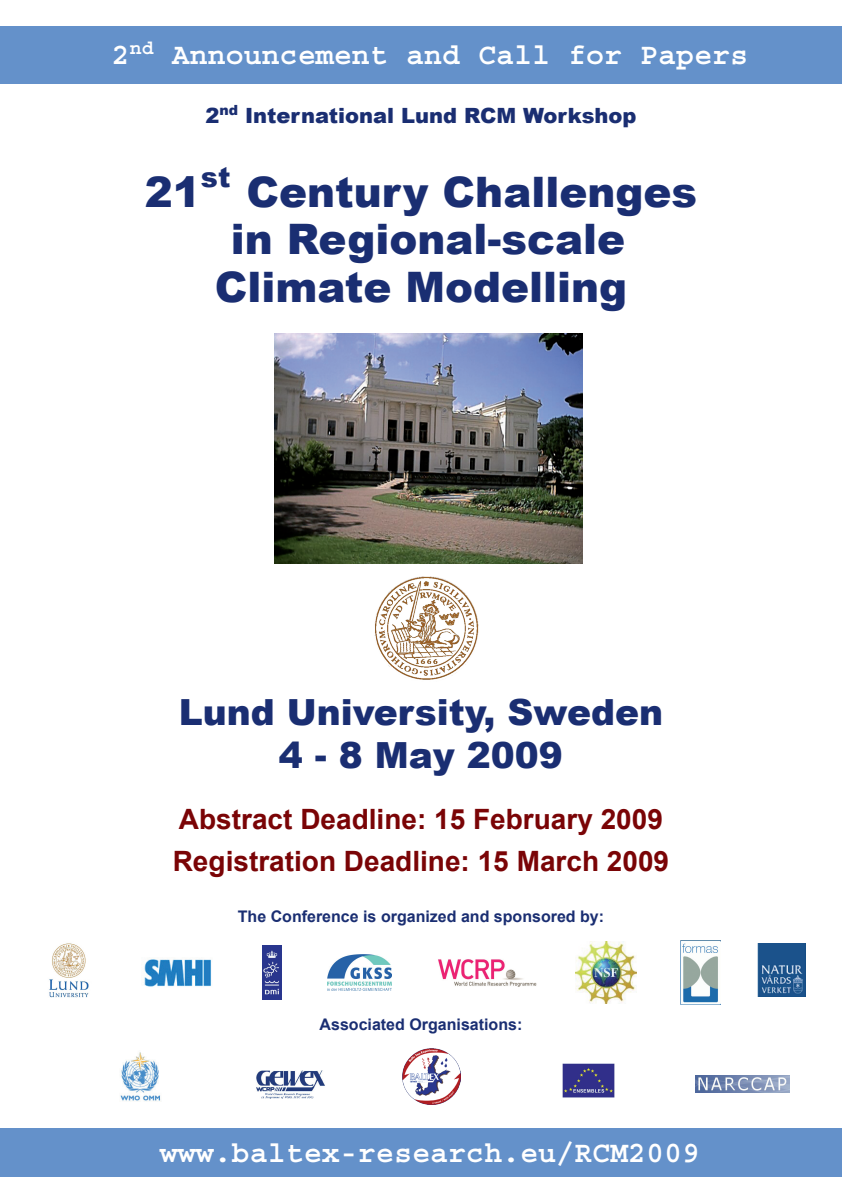
<style>
.page{position:relative;width:842px;height:1191px;background:#fff}
.page>*{position:absolute;margin:0;border:0;box-sizing:border-box;transform-origin:0 0}
.t1{font:900 42px "Arial";color:#1a2e72}
.t2{font:900 36px/43.2px "Arial";color:#1a2e72;text-align:center}
.t3{font:700 30px "Courier Std";color:#fff}
.t4{font:700 28px/42.1px "Arial";color:#7a0406}
.t5{font:900 28px "Arial";color:#1a2e72}
.t6{font:900 21px "Arial";color:#1a2e72}
.t7{font:700 16px "Arial";color:#1a2e72}
</style>
<div class="page">
<div style="left:0;top:26px;width:842px;height:58px;background:#6491ca"></div>
<div style="left:0;top:1128px;width:842px;height:48px;background:#6491ca"></div>
<img style="left:275px;top:334px;width:307px;height:230px">
<img style="left:374px;top:576px;width:104px;height:104px">
<img style="left:438px;top:959px;width:99px;height:28px">
<img style="left:263px;top:945px;width:18px;height:54px">
<img style="left:144px;top:959px;width:67px;height:28px">
<img style="left:327px;top:954px;width:65px;height:36px">
<img style="left:49px;top:943px;width:40px;height:55px">
<img style="left:575px;top:941px;width:62px;height:62px">
<img style="left:695px;top:1075px;width:95px;height:17px">
<img style="left:563px;top:1063px;width:51px;height:34px">
<img style="left:403px;top:1049px;width:57px;height:55px">
<img style="left:256px;top:1070px;width:69px;height:28px">
<img style="left:120px;top:1052px;width:41px;height:50px">
<img style="left:681px;top:940px;width:39px;height:63px">
<img style="left:758px;top:944px;width:48px;height:52px">
<p class="t3" style="left:112px;top:39px;width:637px">2<sup>nd</sup> Announcement and Call for Papers</p>
<p class="t6" style="left:205px;top:100px;width:433px">2<sup>nd</sup> International Lund RCM Workshop</p>
<h1 class="t1" style="left:145px;top:162px;width:58px">21</h1>
<p class="t5" style="left:201px;top:157px;width:31px">st</p>
<h1 class="t1" style="left:246px;top:162px;width:452px">Century Challenges</h1>
<h1 class="t1" style="left:231px;top:209px;width:396px">in Regional-scale</h1>
<h1 class="t1" style="left:215px;top:256px;width:414px">Climate Modelling</h1>
<p class="t2" style="left:179px;top:689px;width:486px">Lund University, Sweden<br>4 - 8 May 2009</p>
<p class="t4" style="left:173px;top:798px;width:498px">Abstract Deadline: 15 February 2009<br>Registration Deadline: 15 March 2009</p>
<p class="t7" style="left:238px;top:906px;width:368px">The Conference is organized and sponsored by:</p>
<p class="t7" style="left:320px;top:1014px;width:204px">Associated Organisations:</p>
<p class="t3" style="left:160px;top:1136px;width:542px">www.baltex-research.eu/RCM2009</p>
</div>
